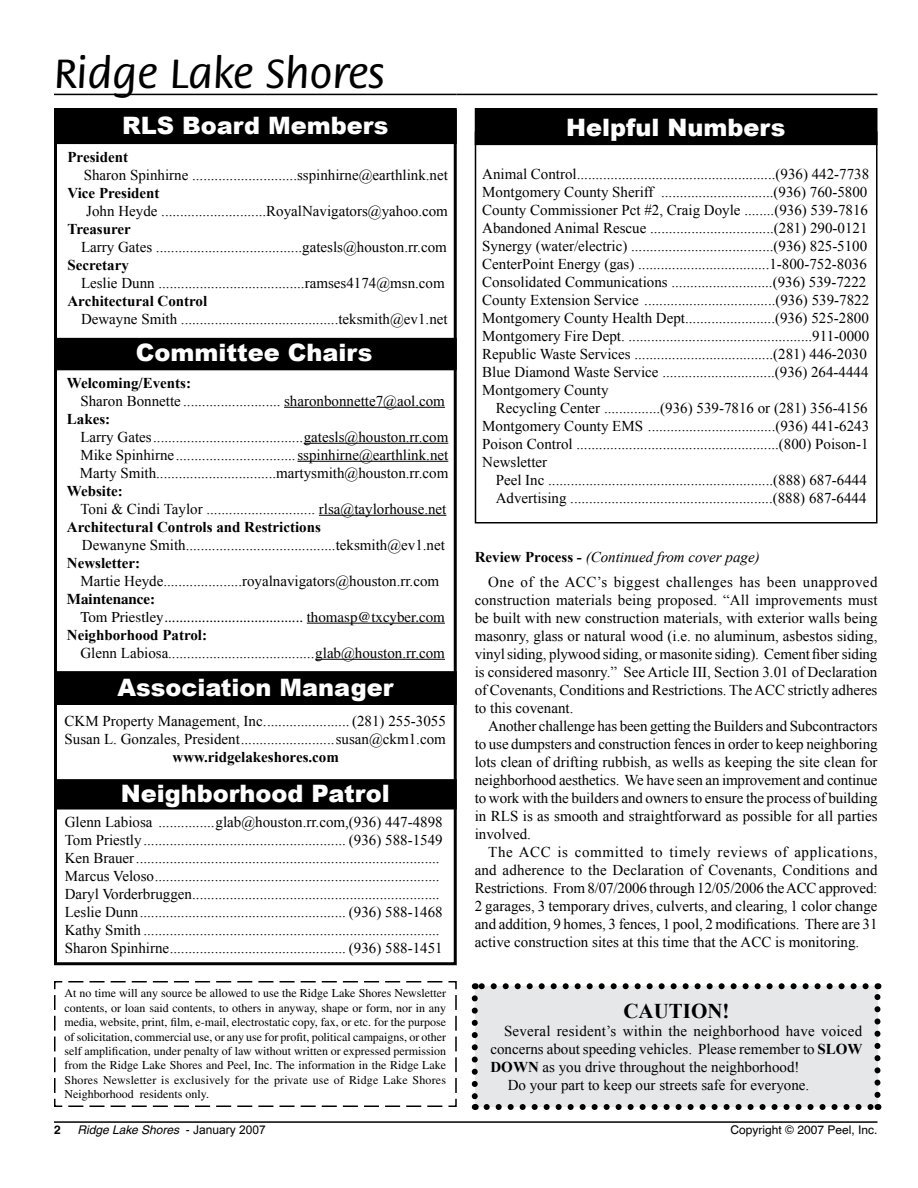
<style>
.page{position:relative;width:918px;height:1188px;background:#fff}
.page>*{position:absolute;margin:0;border:0;box-sizing:border-box;transform-origin:0 0}
.t1{font:500 45px "Flora";color:#000}
.t2{font:900 24px "Arial";color:#fff}
.t3{font:700 21px "Times New Roman";color:#000}
.t4{font:15px/18px "Times New Roman";color:#000;text-align:justify}
.t5{font:700 15px "Times New Roman";color:#000}
.t6{font:15px "Times";color:#000}
.t7{font:italic 15px "Times New Roman";color:#000}
.t8{font:700 15px "Times";color:#000}
.t9{font:12px/14.4px "Times";color:#000;text-align:justify}
.t10{font:italic 12px "Helvetica";color:#000}
.t11{font:12px "Helvetica";color:#000}
.s1{font-weight:700;font-style:normal}
.s2{font-weight:700}
.s3{font-style:normal}
.s4{font-family:"Arial";font-style:normal}
</style>
<div class="page">
<hr style="left:54px;top:1121px;width:824px;height:2px;background:#000">
<hr style="left:54px;top:94px;width:403px;height:1px;background:#000">
<hr style="left:457px;top:94px;width:421px;height:1px;background:#000">
<div style="left:475px;top:986px;width:403px;height:121px;background:#e6e7e8"></div>
<svg style="left:487px;top:1104px;width:385px;height:6px"></svg>
<svg style="left:472px;top:998px;width:6px;height:112px"></svg>
<svg style="left:874px;top:983px;width:6px;height:112px"></svg>
<svg style="left:475px;top:983px;width:391px;height:6px"></svg>
<div style="left:55px;top:110px;width:401px;height:33px;background:#000"></div>
<div style="left:54px;top:110px;width:403px;height:34px;border:2px solid #000"></div>
<div style="left:54px;top:108px;width:403px;height:857px;border:3px solid #000"></div>
<hr style="left:284px;top:407px;width:161px;height:1px;background:#000">
<hr style="left:304px;top:443px;width:144px;height:1px;background:#000">
<hr style="left:297px;top:461px;width:151px;height:1px;background:#000">
<hr style="left:319px;top:515px;width:127px;height:1px;background:#000">
<hr style="left:307px;top:623px;width:138px;height:1px;background:#000">
<hr style="left:315px;top:659px;width:130px;height:1px;background:#000">
<div style="left:55px;top:339px;width:401px;height:31px;background:#000"></div>
<div style="left:54px;top:338px;width:403px;height:32px;border:2px solid #000"></div>
<div style="left:57px;top:780px;width:399px;height:29px;background:#000"></div>
<div style="left:56px;top:779px;width:401px;height:31px;border:2px solid #000"></div>
<div style="left:55px;top:672px;width:401px;height:32px;background:#000"></div>
<div style="left:54px;top:671px;width:403px;height:34px;border:2px solid #000"></div>
<div style="left:476px;top:109px;width:401px;height:35px;background:#000"></div>
<div style="left:475px;top:108px;width:403px;height:37px;border:2px solid #000"></div>
<div style="left:475px;top:131px;width:403px;height:393px;border:2px solid #000"></div>
<svg style="left:54px;top:981px;width:403px;height:126px"></svg>
<h1 class="t1" style="left:54px;top:50px;width:332px">Ridge Lake Shores</h1>
<h2 class="t2" style="left:122px;top:108px;width:268px">RLS Board Members</h2>
<p class="t5" style="left:68px;top:147px;width:62px">President</p>
<p class="t4" style="left:84px;top:166px;width:366px">Sharon Spinhirne ............................sspinhirne@earthlink.net</p>
<p class="t5" style="left:68px;top:183px;width:94px">Vice President</p>
<p class="t4" style="left:86px;top:202px;width:363px">John Heyde ............................RoyalNavigators@yahoo.com</p>
<p class="t5" style="left:68px;top:219px;width:65px">Treasurer</p>
<p class="t4" style="left:81px;top:238px;width:367px">Larry Gates .......................................gatesls@houston.rr.com</p>
<p class="t5" style="left:68px;top:255px;width:63px">Secretary</p>
<p class="t4" style="left:81px;top:274px;width:365px">Leslie Dunn .......................................ramses4174@msn.com</p>
<p class="t5" style="left:68px;top:291px;width:141px">Architectural Control</p>
<p class="t4" style="left:81px;top:310px;width:368px">Dewayne Smith ..........................................teksmith@ev1.net</p>
<h2 class="t2" style="left:136px;top:335px;width:238px">Committee Chairs</h2>
<p class="t5" style="left:67px;top:372px;width:126px">Welcoming/Events:</p>
<p class="t4" style="left:80px;top:391px;width:366px">Sharon Bonnette .......................... sharonbonnette7@aol.com</p>
<p class="t5" style="left:67px;top:408px;width:45px">Lakes:</p>
<p class="t4" style="left:80px;top:427px;width:370px">Larry Gates........................................gatesls@houston.rr.com Mike Spinhirne................................sspinhirne@earthlink.net Marty Smith................................martysmith@houston.rr.com</p>
<p class="t5" style="left:67px;top:480px;width:57px">Website:</p>
<p class="t4" style="left:80px;top:499px;width:367px">Toni &amp; Cindi Taylor ............................. rlsa@taylorhouse.net</p>
<p class="t5" style="left:67px;top:516px;width:255px">Architectural Controls and Restrictions</p>
<p class="t4" style="left:82px;top:535px;width:364px">Dewanyne Smith........................................teksmith@ev1.net</p>
<p class="t5" style="left:67px;top:552px;width:75px">Newsletter:</p>
<p class="t4" style="left:80px;top:571px;width:360px">Martie Heyde.....................royalnavigators@houston.rr.com</p>
<p class="t8" style="left:67px;top:590px;width:90px">Maintenance:</p>
<p class="t6" style="left:80px;top:608px;width:366px">Tom Priestley..................................... thomasp@txcyber.com</p>
<p class="t5" style="left:67px;top:624px;width:142px">Neighborhood Patrol:</p>
<p class="t4" style="left:80px;top:643px;width:366px">Glenn Labiosa.......................................glab@houston.rr.com</p>
<h2 class="t2" style="left:117px;top:670px;width:277px">Association Manager</h2>
<p class="t4" style="left:64px;top:712px;width:383px">CKM Property Management, Inc....................... (281) 255-3055<br>Susan L. Gonzales, President.........................susan@ckm1.com</p>
<p class="t5" style="left:173px;top:747px;width:168px">www.ridgelakeshores.com</p>
<h2 class="t2" style="left:121px;top:776px;width:270px">Neighborhood Patrol</h2>
<p class="t4" style="left:65px;top:812px;width:379px;text-align:left">Glenn Labiosa ...............glab@houston.rr.com,(936) 447-4898<br>Tom Priestly ...................................................... (936) 588-1549<br>Ken Brauer.................................................................................<br>Marcus Veloso............................................................................<br>Daryl Vorderbruggen..................................................................<br>Leslie Dunn....................................................... (936) 588-1468<br>Kathy Smith ...............................................................................<br>Sharon Spinhirne............................................... (936) 588-1451</p>
<p class="t9" style="left:65px;top:986px;width:383px">At no time will any source be allowed to use the Ridge Lake Shores Newsletter contents, or loan said contents, to others in anyway, shape or form, nor in any media, website, print, film, e-mail, electrostatic copy, fax, or etc. for the purpose of solicitation, commercial use, or any use for profit, political campaigns, or other self amplification, under penalty of law without written or expressed permission from the Ridge Lake Shores and Peel, Inc. The information in the Ridge Lake Shores Newsletter is exclusively for the private use of Ridge Lake Shores Neighborhood residents only.</p>
<h2 class="t2" style="left:566px;top:110px;width:221px">Helpful Numbers</h2>
<p class="t4" style="left:482px;top:165px;width:388px;text-align:left">Animal Control.....................................................(936) 442-7738<br>Montgomery County Sheriff ..............................(936) 760-5800<br>County Commissioner Pct #2, Craig Doyle ........(936) 539-7816<br>Abandoned Animal Rescue .................................(281) 290-0121<br>Synergy (water/electric) ......................................(936) 825-5100<br>CenterPoint Energy (gas) ...................................1-800-752-8036<br>Consolidated Communications ...........................(936) 539-7222<br>County Extension Service ...................................(936) 539-7822<br>Montgomery County Health Dept........................(936) 525-2800<br>Montgomery Fire Dept. .................................................911-0000<br>Republic Waste Services .....................................(281) 446-2030<br>Blue Diamond Waste Service ..............................(936) 264-4444<br>Montgomery County</p>
<p class="t4" style="left:482px;top:399px;width:388px;text-indent:14px">Recycling Center ...............(936) 539-7816 or (281) 356-4156<br>Montgomery County EMS ..................................(936) 441-6243<br>Poison Control ......................................................(800) Poison-1<br>Newsletter</p>
<p class="t4" style="left:496px;top:471px;width:373px">Peel Inc ............................................................(888) 687-6444<br>Advertising ......................................................(888) 687-6444</p>
<p class="t7" style="left:475px;top:546px;width:286px"><span class="s1">Review Process -</span> (Continued from cover page)</p>
<p class="t4" style="left:475px;top:572px;width:404px;text-indent:14px">One of the ACC’s biggest challenges has been unapproved construction materials being proposed. “All improvements must be built with new construction materials, with exterior walls being masonry, glass or natural wood (i.e. no aluminum, asbestos siding, vinyl siding, plywood siding, or masonite siding). Cement fiber siding is considered masonry.” See Article III, Section 3.01 of Declaration of Covenants, Conditions and Restrictions. TheACC strictly adheres to this covenant.</p>
<p class="t4" style="left:475px;top:716px;width:404px;text-indent:14px">Another challenge has been getting the Builders and Subcontractors to use dumpsters and construction fences in order to keep neighboring lots clean of drifting rubbish, as wells as keeping the site clean for neighborhood aesthetics. We have seen an improvement and continue to work with the builders and owners to ensure the process of building in RLS is as smooth and straightforward as possible for all parties involved.</p>
<p class="t4" style="left:475px;top:842px;width:404px;text-indent:14px">The ACC is committed to timely reviews of applications, and adherence to the Declaration of Covenants, Conditions and Restrictions. From 8/07/2006 through 12/05/2006 theACC approved:<br>2 garages, 3 temporary drives, culverts, and clearing, 1 color change and addition, 9 homes, 3 fences, 1 pool, 2 modifications. There are 31 active construction sites at this time that the ACC is monitoring.</p>
<h3 class="t3" style="left:623px;top:997px;width:108px">CAUTION!</h3>
<p class="t4" style="left:504px;top:1022px;width:360px">Several resident’s within the neighborhood have voiced</p>
<p class="t4" style="left:490px;top:1040px;width:374px">concerns about speeding vehicles. Please remember to <span class="s2">SLOW</span></p>
<p class="t4" style="left:490px;top:1058px;width:311px"><span class="s2">DOWN</span> as you drive throughout the neighborhood!</p>
<p class="t4" style="left:508px;top:1076px;width:303px">Do your part to keep our streets safe for everyone.</p>
<p class="t10" style="left:77px;top:1123px;width:190px">Ridge Lake Shores <span class="s3">-</span> <span class="s4">January 2007</span></p>
<p class="t11" style="left:731px;top:1122px;width:148px">Copyright © 2007 Peel, Inc.</p>
</div>
